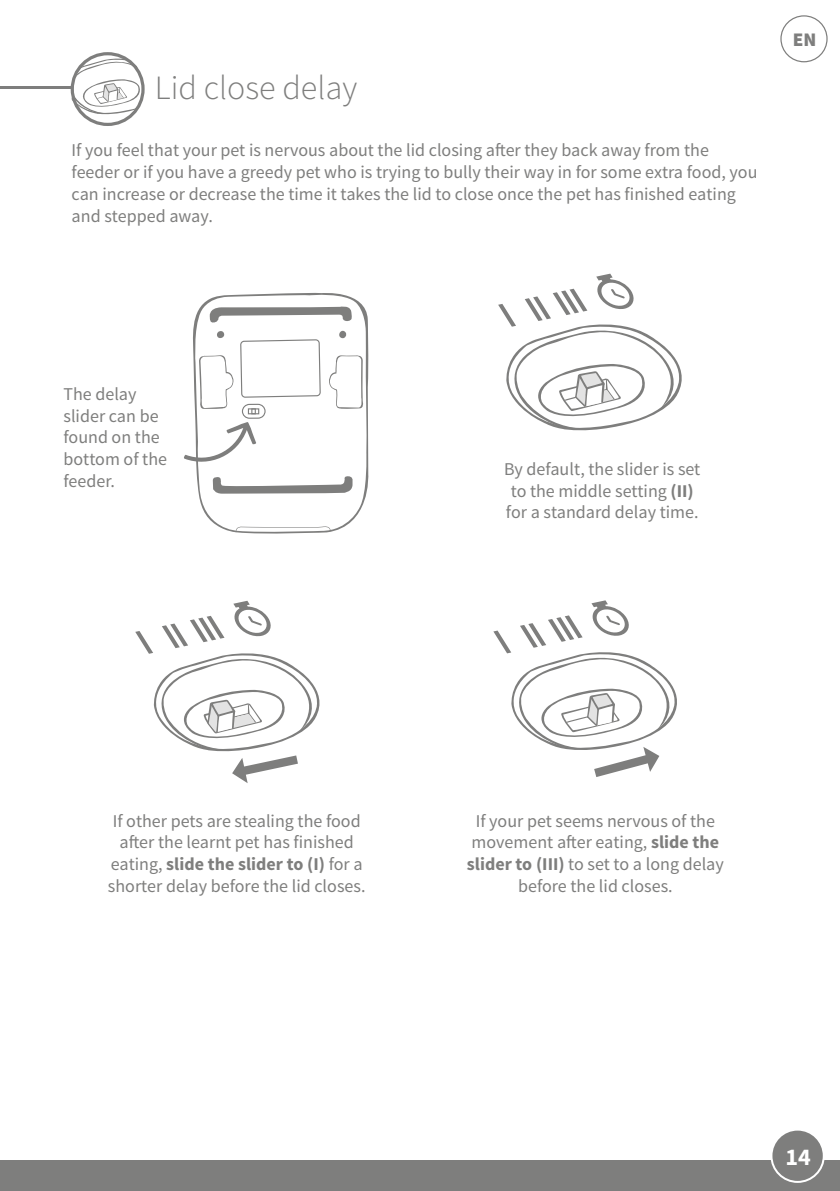
<style>
.page{position:relative;width:840px;height:1191px;background:#fff}
.page>*{position:absolute;margin:0;border:0;box-sizing:border-box;transform-origin:0 0}
.t1{font:300 34px "Source Sans Pro";color:#7e7e7d}
.t2{font:700 24px "Source Sans Pro";color:#fff}
.t3{font:900 19.2px "Source Sans Pro";color:#7e7e7d}
.t4{font:18px/21.6px "Source Sans Pro";color:#7e7e7d}
.s1{font-weight:700}
</style>
<div class="page">
<div style="left:0;top:1159px;width:839px;height:32px;background:#7e7e7d"></div>
<div style="left:771px;top:1129px;width:52px;height:52px;background:#7e7e7d;border-radius:50%"></div>
<div style="left:770px;top:1128px;width:54px;height:54px;border:2px solid #fff;border-radius:50%"></div>
<div style="left:780px;top:15px;width:47px;height:47px;border:1px solid #7e7e7d;border-radius:50%"></div>
<svg style="left:70px;top:52px;width:75px;height:74px"></svg>
<div style="left:71px;top:52px;width:73px;height:74px;border:3px solid #7e7e7d;border-radius:50%"></div>
<hr style="left:0;top:86px;width:72px;height:3px;background:#7e7e7d">
<svg style="left:196px;top:292px;width:173px;height:242px"></svg>
<svg style="left:212px;top:476px;width:140px;height:17px"></svg>
<svg style="left:235px;top:526px;width:95px;height:6px"></svg>
<svg style="left:184px;top:305px;width:179px;height:163px"></svg>
<svg style="left:498px;top:274px;width:184px;height:157px"></svg>
<svg style="left:135px;top:601px;width:185px;height:182px"></svg>
<svg style="left:493px;top:600px;width:184px;height:177px"></svg>
<h1 class="t1" style="left:155px;top:67px;width:204px">Lid close delay</h1>
<p class="t4" style="left:72px;top:140px;width:687px">If you feel that your pet is nervous about the lid closing after they back away from the feeder or if you have a greedy pet who is trying to bully their way in for some extra food, you can increase or decrease the time it takes the lid to close once the pet has finished eating and stepped away.</p>
<p class="t3" style="left:792px;top:27px;width:25px">EN</p>
<p class="t4" style="left:63px;top:384px;width:105px">The delay slider can be found on the bottom of the feeder.</p>
<p class="t4" style="left:504px;top:458px;width:197px">By default, the slider is set to the middle setting <span class="s1">(II) </span>for a standard delay time.</p>
<p class="t4" style="left:108px;top:810px;width:259px;text-align:center">If other pets are stealing the food after the learnt pet has finished eating, <span class="s1">slide the slider to (I)</span> for a shorter delay before the lid closes.</p>
<p class="t4" style="left:466px;top:810px;width:258px;text-align:center">If your pet seems nervous of the movement after eating, <span class="s1">slide the slider to (III)</span> to set to a long delay before the lid closes.</p>
<h2 class="t2" style="left:784px;top:1141px;width:27px">14</h2>
</div>
